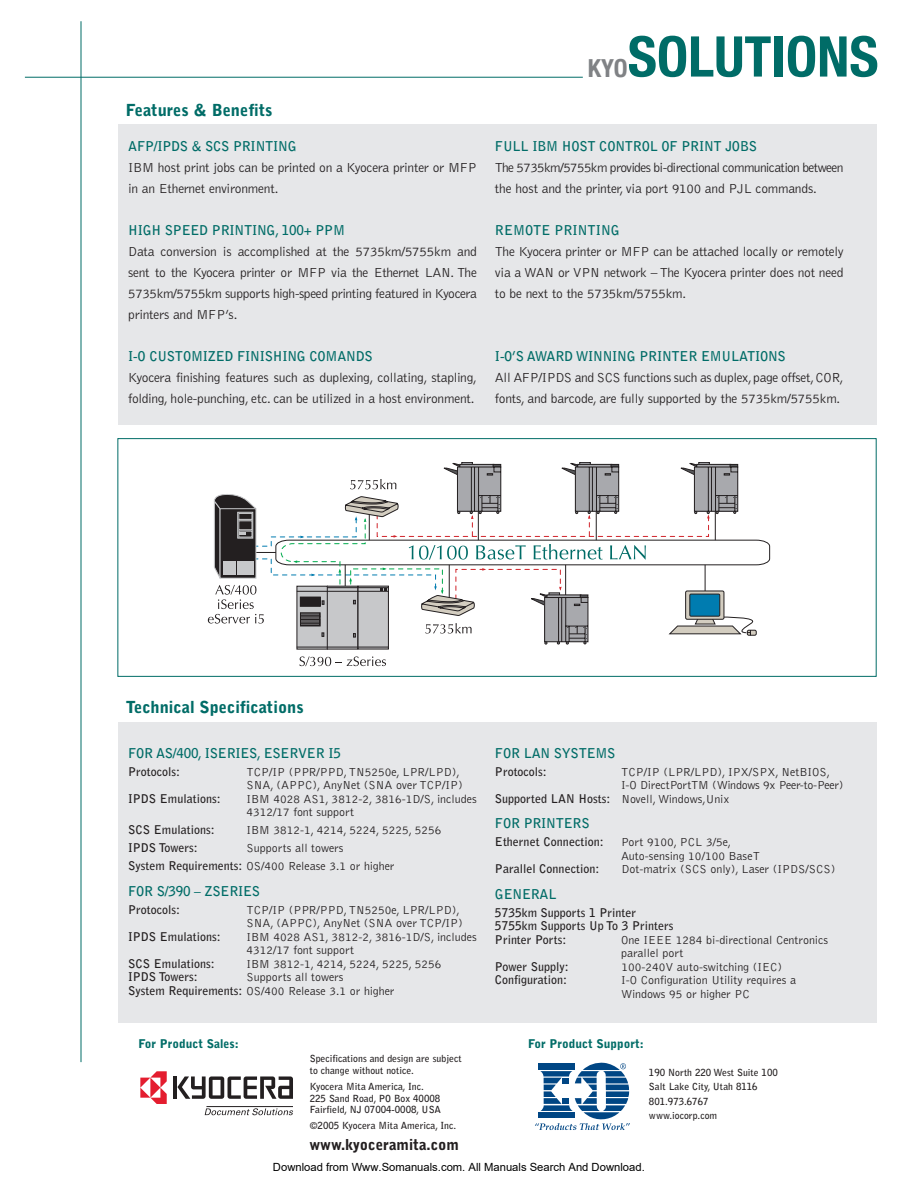
<style>
.page{position:relative;width:918px;height:1188px;background:#fff}
.page>*{position:absolute;margin:0;border:0;box-sizing:border-box;transform-origin:0 0}
.t1{font:700 condensed 56.25px "Helvetica Neue";color:#006c67}
.t2{font:700 condensed 24.9px "Helvetica Neue";color:#808285}
.t3{font:900 16.5px "Bell Gothic";color:#006c67}
.t4{font:900 15px "Bell Gothic";color:#231f20}
.t5{font:300 13.5px/21px "Bell Gothic";letter-spacing:-.015em;color:#231f20}
.t6{font:700 13.5px "Bell Gothic";letter-spacing:-.015em;color:#006c67}
.t7{font:300 13.5px/21px "Bell Gothic";letter-spacing:-.045em;color:#231f20}
.t8{font:300 12px/13.5px "Bell Gothic";color:#231f20}
.t9{font:700 12px/13.5px "Bell Gothic";color:#231f20}
.t10{font:900 12px "Bell Gothic";color:#006c67}
.t11{font:11.25px "Arial";color:#000}
.t12{font:700 9.75px/11.2px "Bell Gothic";color:#231f20}
.s1{font-weight:700}
</style>
<div class="page">
<div style="left:118px;top:125px;width:759px;height:300px;background:#e6e7e9"></div>
<div style="left:118px;top:722px;width:759px;height:301px;background:#e6e7e9"></div>
<hr style="left:81px;top:21px;width:1px;height:1041px;background:#006c67">
<hr style="left:25px;top:77px;width:558px;height:1px;background:#006c67">
<hr style="left:173px;top:1076px;width:4px;height:23px;background:#231f20">
<svg style="left:177px;top:1076px;width:116px;height:23px"></svg>
<svg style="left:140px;top:1071px;width:27px;height:33px"></svg>
<svg style="left:205px;top:1108px;width:88px;height:7px"></svg>
<hr style="left:206px;top:1106px;width:87px;height:1px;background:#231f20">
<svg style="left:299px;top:656px;width:87px;height:10px"></svg>
<svg style="left:208px;top:462px;width:562px;height:185px"></svg>
<div style="left:117px;top:438px;width:760px;height:239px;border:1px solid #006c67"></div>
<svg style="left:535px;top:1063px;width:95px;height:67px"></svg>
<h3 class="t3" style="left:126px;top:104px;width:148px">Features &amp; Benefits</h3>
<p class="t6" style="left:128px;top:141px;width:170px">AFP/IPDS &amp; SCS PRINTING</p>
<p class="t5" style="left:128px;top:158px;width:350px">IBM host print jobs can be printed on a Kyocera printer or MFP in an Ethernet environment.</p>
<p class="t6" style="left:128px;top:225px;width:218px">HIGH SPEED PRINTING, 100+ PPM</p>
<p class="t5" style="left:128px;top:242px;width:350px;text-align:justify">Data conversion is accomplished at the 5735km/5755km and sent to the Kyocera printer or MFP via the Ethernet LAN. The 5735km/5755km supports high-speed printing featured in Kyocera printers and MFP’s.</p>
<p class="t6" style="left:128px;top:351px;width:246px">I-O CUSTOMIZED FINISHING COMANDS</p>
<p class="t5" style="left:128px;top:368px;width:350px">Kyocera finishing features such as duplexing, collating, stapling, folding, hole-punching, etc. can be utilized in a host environment.</p>
<h1 class="t1" style="left:628px;top:23px;width:252px">SOLUTIONS</h1>
<h2 class="t2" style="left:588px;top:53px;width:42px">KYO</h2>
<p class="t6" style="left:495px;top:141px;width:264px">FULL IBM HOST CONTROL OF PRINT JOBS</p>
<p class="t7" style="left:495px;top:158px;width:350px">The 5735km/5755km provides bi-directional communication between the host and the printer, via port 9100 and PJL commands.</p>
<p class="t6" style="left:495px;top:225px;width:126px">REMOTE PRINTING</p>
<p class="t5" style="left:495px;top:242px;width:350px;text-align:justify">The Kyocera printer or MFP can be attached locally or remotely via a WAN or VPN network – The Kyocera printer does not need to be next to the 5735km/5755km.</p>
<p class="t6" style="left:495px;top:351px;width:292px">I-O’S AWARD WINNING PRINTER EMULATIONS</p>
<p class="t5" style="left:495px;top:368px;width:350px">All AFP/IPDS and SCS functions such as duplex,page offset,COR, fonts, and barcode, are fully supported by the 5735km/5755km.</p>
<h3 class="t3" style="left:126px;top:701px;width:179px">Technical Specifications</h3>
<p class="t6" style="left:128px;top:748px;width:214px">FOR AS/400, ISERIES, ESERVER I5</p>
<p class="t9" style="left:128px;top:766px;width:53px">Protocols:</p>
<p class="t8" style="left:246px;top:766px;width:218px">TCP/IP (PPR/PPD,TN5250e, LPR/LPD),<br>SNA, (APPC), AnyNet (SNA over TCP/IP)</p>
<p class="t9" style="left:128px;top:793px;width:94px">IPDS Emulations:</p>
<p class="t8" style="left:246px;top:793px;width:232px">IBM 4028 AS1, 3812-2, 3816-1D/S, includes<br>4312/17 font support</p>
<p class="t9" style="left:128px;top:824px;width:88px">SCS Emulations:</p>
<p class="t8" style="left:246px;top:824px;width:197px">IBM 3812-1, 4214, 5224, 5225, 5256</p>
<p class="t9" style="left:128px;top:842px;width:71px">IPDS Towers:</p>
<p class="t8" style="left:128px;top:840px;width:268px;line-height:18px;text-indent:118px">Supports all towers<br><span class="s1">System Requirements:</span> OS/400 Release 3.1 or higher</p>
<p class="t6" style="left:128px;top:886px;width:133px">FOR S/390 – ZSERIES</p>
<p class="t9" style="left:128px;top:904px;width:53px">Protocols:</p>
<p class="t8" style="left:246px;top:904px;width:218px">TCP/IP (PPR/PPD,TN5250e, LPR/LPD),<br>SNA, (APPC), AnyNet (SNA over TCP/IP)</p>
<p class="t9" style="left:128px;top:931px;width:94px">IPDS Emulations:</p>
<p class="t8" style="left:246px;top:931px;width:232px">IBM 4028 AS1, 3812-2, 3816-1D/S, includes<br>4312/17 font support</p>
<p class="t9" style="left:128px;top:958px;width:88px">SCS Emulations:</p>
<p class="t8" style="left:246px;top:958px;width:197px">IBM 3812-1, 4214, 5224, 5225, 5256</p>
<p class="t9" style="left:128px;top:971px;width:71px">IPDS Towers:</p>
<p class="t8" style="left:128px;top:971px;width:268px;text-indent:118px">Supports all towers<br><span class="s1">System Requirements:</span> OS/400 Release 3.1 or higher</p>
<p class="t10" style="left:138px;top:1039px;width:102px">For Product Sales:</p>
<p class="t12" style="left:310px;top:1054px;width:153px">Specifications and design are subject to change without notice.</p>
<p class="t12" style="left:310px;top:1082px;width:133px">Kyocera Mita America, Inc.<br>225 Sand Road, PO Box 40008<br>Fairfield, NJ 07004-0008, USA</p>
<p class="t12" style="left:310px;top:1121px;width:148px">©2005 Kyocera Mita America, Inc.</p>
<p class="t4" style="left:309px;top:1139px;width:151px">www.kyoceramita.com</p>
<p class="t6" style="left:495px;top:748px;width:122px">FOR LAN SYSTEMS</p>
<p class="t9" style="left:495px;top:766px;width:53px">Protocols:</p>
<p class="t8" style="left:621px;top:766px;width:210px">TCP/IP (LPR/LPD), IPX/SPX, NetBIOS,</p>
<p class="t8" style="left:621px;top:779px;width:224px">I-O DirectPortTM (Windows 9x Peer-to-Peer)</p>
<p class="t8" style="left:495px;top:793px;width:236px"><span class="s1">Supported LAN Hosts:</span> Novell, Windows,Unix</p>
<p class="t6" style="left:495px;top:818px;width:96px">FOR PRINTERS</p>
<p class="t9" style="left:495px;top:836px;width:110px">Ethernet Connection:</p>
<p class="t8" style="left:621px;top:836px;width:140px">Port 9100, PCL 3/5e,<br>Auto-sensing 10/100 BaseT</p>
<p class="t9" style="left:495px;top:863px;width:106px">Parallel Connection:</p>
<p class="t8" style="left:621px;top:863px;width:216px">Dot-matrix (SCS only), Laser (IPDS/SCS)</p>
<p class="t6" style="left:495px;top:889px;width:63px">GENERAL</p>
<p class="t9" style="left:495px;top:907px;width:180px">5735km Supports 1 Printer<br>5755km Supports Up To 3 Printers<br>Printer Ports:</p>
<p class="t8" style="left:621px;top:934px;width:208px">One IEEE 1284 bi-directional Centronics parallel port</p>
<p class="t9" style="left:495px;top:961px;width:75px">Power Supply:</p>
<p class="t8" style="left:621px;top:961px;width:162px">100-240V auto-switching (IEC)</p>
<p class="t9" style="left:495px;top:974px;width:74px">Configuration:</p>
<p class="t8" style="left:621px;top:974px;width:176px">I-O Configuration Utility requires a<br>Windows 95 or higher PC</p>
<p class="t10" style="left:528px;top:1039px;width:117px">For Product Support:</p>
<p class="t12" style="left:649px;top:1066px;width:130px;line-height:14.4px">190 North 220 West Suite 100<br>Salt Lake City, Utah 8116<br>801.973.6767 www.iocorp.com</p>
<p class="t11" style="left:273px;top:1160px;width:373px">Download from Www.Somanuals.com. All Manuals Search And Download.</p>
</div>
